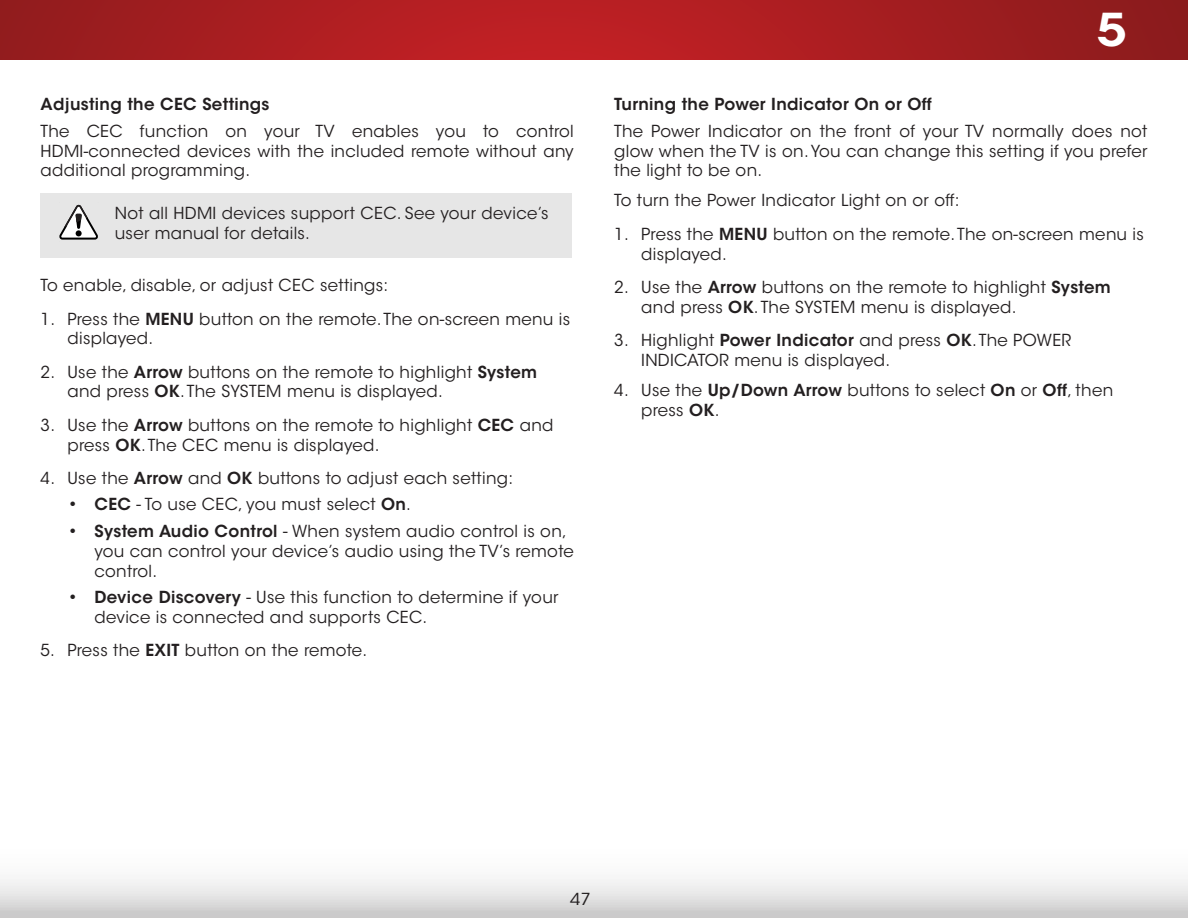
<style>
.page{position:relative;width:1188px;height:918px;background:#fff}
.page>*{position:absolute;margin:0;border:0;box-sizing:border-box;transform-origin:0 0}
.t1{font:600 45px "ITC Avant Garde Std";color:#fff;scale:1.1 1}
.t2{font:16.5px/19.8px "ITC Avant Garde Std";letter-spacing:.02em;color:#231f20}
.t3{font:600 16.5px "ITC Avant Garde Std";color:#231f20}
.t4{font:600 16.5px "ITC Avant Garde Std";letter-spacing:.02em;color:#231f20}
.t5{font:16.5px "ITC Avant Garde Std";letter-spacing:.02em;color:#231f20;scale:1.1 1}
.s1{font-weight:600}
</style>
<div class="page">
<svg style="left:0;top:879px;width:1188px;height:39px"></svg>
<svg style="left:0;top:0;width:1188px;height:59px;background:#a81d20"></svg>
<div style="left:40px;top:193px;width:532px;height:65px;background:#e6e6e6"></div>
<svg style="left:59px;top:204px;width:39px;height:36px"></svg>
<p class="t4" style="left:40px;top:94px;width:231px">Adjusting the CEC Settings</p>
<p class="t2" style="left:40px;top:121px;width:535px;text-align:justify">The CEC function on your TV enables you to control HDMI-connected devices with the included remote without any additional programming.</p>
<p class="t2" style="left:115px;top:203px;width:435px">Not all HDMI devices support CEC. See your device’s user manual for details.</p>
<p class="t2" style="left:40px;top:276px;width:349px">To enable, disable, or adjust CEC settings:</p>
<p class="t2" style="left:40px;top:309px;width:118px">1. Press the <span class="s1">MENU</span></p>
<p class="t2" style="left:199px;top:309px;width:372px">button on the remote. The on-screen menu is</p>
<p class="t2" style="left:67px;top:329px;width:87px">displayed.</p>
<p class="t2" style="left:67px;top:362px;width:471px;text-indent:-27px">2. Use the <span class="s1">Arrow</span> buttons on the remote to highlight <span class="s1">System </span>and press <span class="s1">OK</span>. The System</p>
<p class="t2" style="left:287px;top:382px;width:157px">menu is displayed.</p>
<p class="t2" style="left:67px;top:415px;width:488px;text-indent:-27px">3. Use the <span class="s1">Arrow</span> buttons on the remote to highlight <span class="s1">CEC</span> and press <span class="s1">OK</span>. The CEC menu is displayed.</p>
<p class="t2" style="left:40px;top:468px;width:474px">4. Use the <span class="s1">Arrow</span> and <span class="s1">OK</span> buttons to adjust each setting:</p>
<p class="t2" style="left:67px;top:495px;width:345px"><span class="s1">• CEC</span> - To use CEC, you must select <span class="s1">On</span>.</p>
<p class="t2" style="left:94px;top:521px;width:481px;text-indent:-27px"><span class="s1">• System Audio Control</span> - When system audio control is on, you can control your device’s audio using the TV’s remote control.</p>
<p class="t2" style="left:94px;top:587px;width:466px;text-indent:-27px"><span class="s1">• Device Discovery</span> - Use this function to determine if your device is connected and supports CEC.</p>
<p class="t2" style="left:40px;top:641px;width:328px">5. Press the <span class="s1">EXIT</span> button on the remote.</p>
<h1 class="t1" style="left:1097px;top:1px;width:29px">5</h1>
<p class="t3" style="left:614px;top:94px;width:319px">Turning the Power Indicator On or Off</p>
<p class="t2" style="left:614px;top:121px;width:535px;text-align:justify">The Power Indicator on the front of your TV normally does not glow when the TV is on. You can change this setting if you prefer the light to be on.</p>
<p class="t2" style="left:614px;top:191px;width:347px">To turn the Power Indicator Light on or off:</p>
<p class="t2" style="left:614px;top:224px;width:118px">1. Press the <span class="s1">MENU</span></p>
<p class="t2" style="left:773px;top:224px;width:372px">button on the remote. The on-screen menu is</p>
<p class="t2" style="left:641px;top:244px;width:87px">displayed.</p>
<p class="t2" style="left:641px;top:277px;width:471px;text-indent:-27px">2. Use the <span class="s1">Arrow</span> buttons on the remote to highlight <span class="s1">System </span>and press <span class="s1">OK</span>. The System</p>
<p class="t2" style="left:861px;top:297px;width:157px">menu is displayed.</p>
<p class="t2" style="left:641px;top:330px;width:395px;text-indent:-27px">3. Highlight <span class="s1">Power Indicator</span> and press <span class="s1">OK</span>. The Power<br>Indicator</p>
<p class="t2" style="left:734px;top:350px;width:157px">menu is displayed.</p>
<p class="t2" style="left:641px;top:380px;width:474px;text-indent:-27px">4. Use the <span class="s1">Up/Down Arrow</span> buttons to select <span class="s1">On</span> or <span class="s1">Off</span>, then press <span class="s1">OK</span>.</p>
<p class="t5" style="left:570px;top:889px;width:21px">47</p>
</div>
